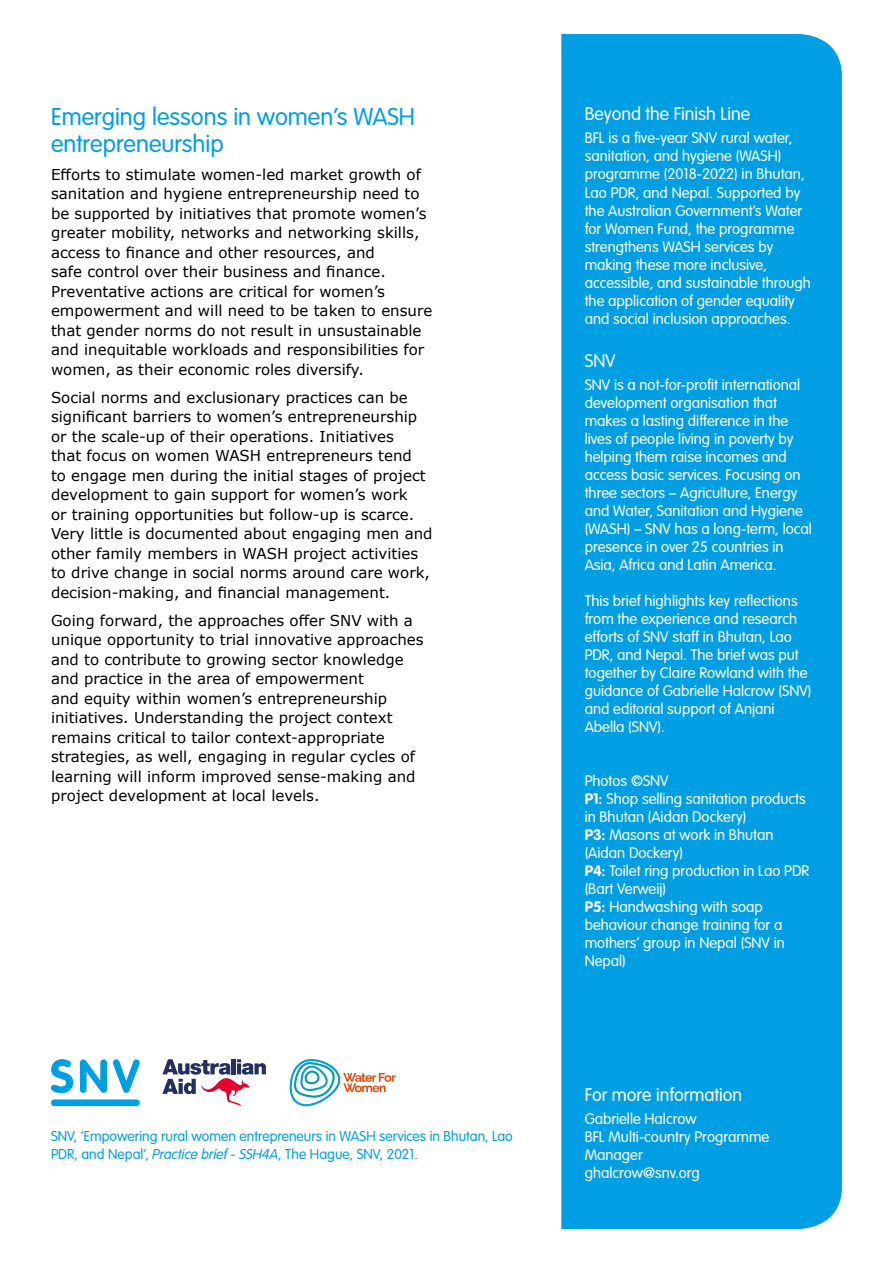
<style>
.page{position:relative;width:893px;height:1263px;background:#fff}
.page>*{position:absolute;margin:0;border:0;box-sizing:border-box;transform-origin:0 0}
.t1{font:300 24px/27px "VAG Rounded Std";color:#009fe3}
.t2{font:300 18px "VAG Rounded Std";color:#fff}
.t3{font:15px/19.5px "Verdana";color:#000}
.t4{font:300 15px/18px "VAG Rounded Std";color:#fff}
.t5{font:300 15px/18px "VAG Rundschrift D";color:#009fe3}
.s1{font-style:italic}
.s2{font-weight:700}
</style>
<div class="page">
<div style="left:561px;top:34px;width:281px;height:1195px;background:#009fe3"></div>
<svg style="left:51px;top:1059px;width:22px;height:34px"></svg>
<svg style="left:80px;top:1059px;width:27px;height:34px"></svg>
<svg style="left:113px;top:1059px;width:27px;height:34px"></svg>
<div style="left:51px;top:1099px;width:89px;height:7px;background:#009fe3;border-radius:3px"></div>
<svg style="left:290px;top:1059px;width:106px;height:47px"></svg>
<svg style="left:162px;top:1059px;width:104px;height:47px"></svg>
<h1 class="t1" style="left:51px;top:104px;width:365px">Emerging lessons in women’s WASH entrepreneurship</h1>
<p class="t3" style="left:51px;top:164px;width:383px">Efforts to stimulate women-led market growth of sanitation and hygiene entrepreneurship need to be supported by initiatives that promote women’s greater mobility, networks and networking skills, access to finance and other resources, and<br>safe control over their business and finance.<br>Preventative actions are critical for women’s empowerment and will need to be taken to ensure that gender norms do not result in unsustainable and inequitable workloads and responsibilities for women, as their economic roles diversify.</p>
<p class="t3" style="left:51px;top:387px;width:383px">Social norms and exclusionary practices can be significant barriers to women’s entrepreneurship or the scale-up of their operations. Initiatives<br>that focus on women WASH entrepreneurs tend<br>to engage men during the initial stages of project development to gain support for women’s work<br>or training opportunities but follow-up is scarce.<br>Very little is documented about engaging men and other family members in WASH project activities to drive change in social norms around care work, decision-making, and financial management.</p>
<p class="t3" style="left:51px;top:610px;width:374px">Going forward, the approaches offer SNV with a unique opportunity to trial innovative approaches and to contribute to growing sector knowledge and practice in the area of empowerment<br>and equity within women’s entrepreneurship initiatives. Understanding the project context remains critical to tailor context-appropriate strategies, as well, engaging in regular cycles of learning will inform improved sense-making and project development at local levels.</p>
<p class="t5" style="left:51px;top:1128px;width:463px">SNV, ‘Empowering rural women entrepreneurs in WASH services in Bhutan, Lao<br>PDR, and Nepal’, <span class="s1">Practice brief - SSH4A</span>, The Hague, SNV, 2021.</p>
<p class="t2" style="left:585px;top:104px;width:167px">Beyond the Finish Line</p>
<p class="t4" style="left:585px;top:130px;width:228px">BFL is a five-year SNV rural water, sanitation, and hygiene (WASH) programme (2018-2022) in Bhutan, Lao PDR, and Nepal. Supported by the Australian Government’s Water for Women Fund, the programme strengthens WASH services by making these more inclusive, accessible, and sustainable through the application of gender equality and social inclusion approaches.</p>
<p class="t2" style="left:585px;top:350px;width:32px">SNV</p>
<p class="t4" style="left:585px;top:376px;width:229px">SNV is a not-for-profit international development organisation that makes a lasting difference in the lives of people living in poverty by helping them raise incomes and access basic services. Focusing on three sectors – Agriculture, Energy and Water, Sanitation and Hygiene (WASH) – SNV has a long-term, local presence in over 25 countries in Asia, Africa and Latin America.</p>
<p class="t4" style="left:585px;top:592px;width:228px">This brief highlights key reflections from the experience and research efforts of SNV staff in Bhutan, Lao<br>PDR, and Nepal. The brief was put together by Claire Rowland with the guidance of Gabrielle Halcrow (SNV) and editorial support of Anjani<br>Abella (SNV).</p>
<p class="t4" style="left:585px;top:772px;width:226px">Photos ©SNV<br><span class="s2">P1:</span> Shop selling sanitation products in Bhutan (Aidan Dockery)<br><span class="s2">P3:</span> Masons at work in Bhutan (Aidan Dockery)<br><span class="s2">P4:</span> Toilet ring production in Lao PDR (Bart Verweij)<br><span class="s2">P5:</span> Handwashing with soap behaviour change training for a mothers’ group in Nepal (SNV in<br>Nepal)</p>
<p class="t2" style="left:585px;top:1084px;width:159px">For more information</p>
<p class="t4" style="left:585px;top:1110px;width:186px">Gabrielle Halcrow<br>BFL Multi-country Programme<br>Manager<br>ghalcrow@snv.org</p>
</div>
